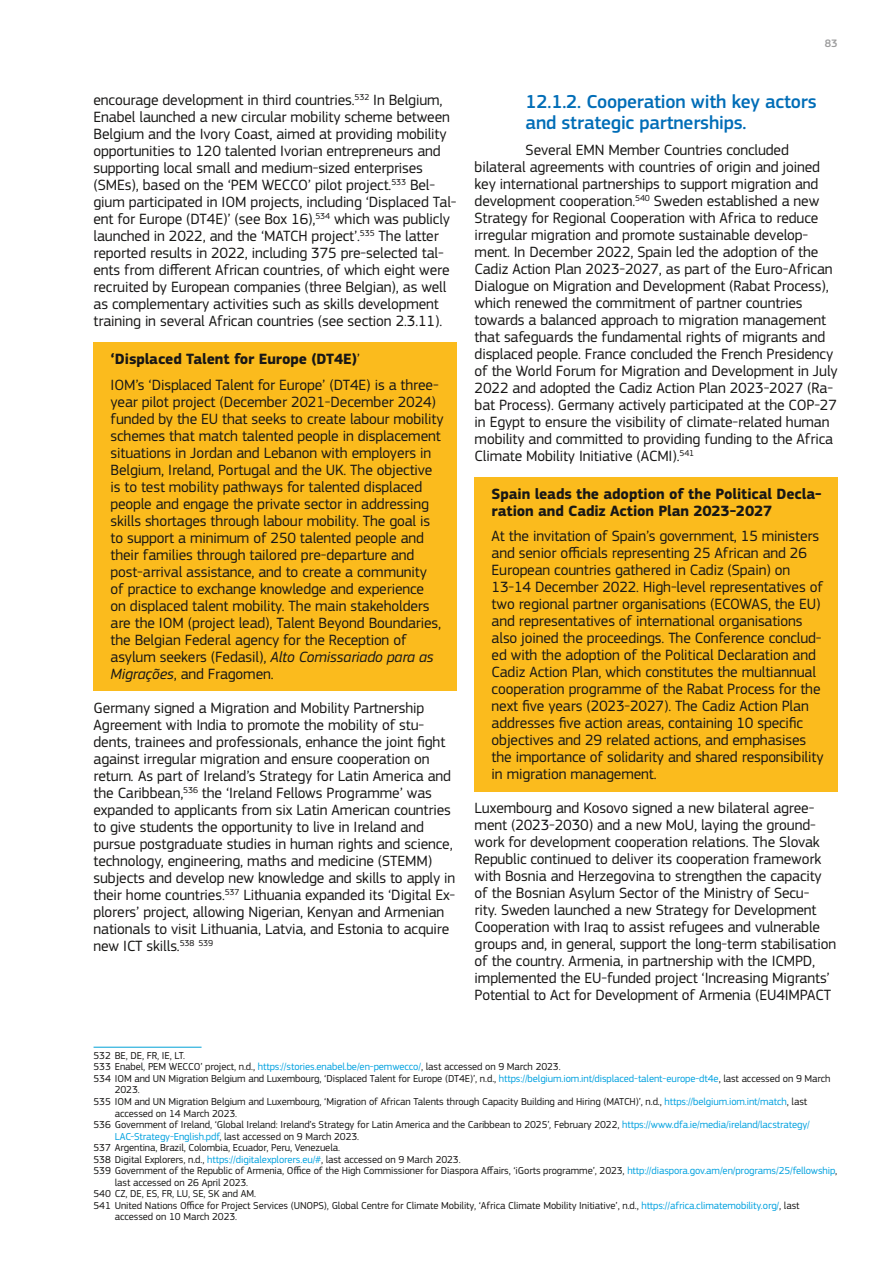
<style>
.page{position:relative;width:893px;height:1263px;background:#fff}
.page>*{position:absolute;margin:0;border:0;box-sizing:border-box;transform-origin:0 0}
.heading3{font:500 19.5px/21px "EC Square Sans Pro";letter-spacing:-.01em;color:#006db7}
.text_first{font:15.45px/17px "EC Square Sans Pro";letter-spacing:-.01em;color:#181716}
.text_yellow-box{font:15.45px/17px "EC Square Sans Pro";letter-spacing:-.01em;color:#181716}
.text_main{font:15.45px/17px "EC Square Sans Pro";letter-spacing:-.01em;color:#181716}
.text_yellow-box-2{font:700 15.45px/17px "EC Square Sans Pro";letter-spacing:-.01em;color:#181716}
.t1{font:500 11.25px "EC Square Sans Pro";color:#9c9c9d}
.footnote___source{font:10.5px/11.6px "EC Square Sans Pro";letter-spacing:-.01em;color:#181716}
.s1{font-weight:400}
.s2{font-style:italic}
.s3{color:#00a1df}
</style>
<div class="page">
<div style="left:94px;top:342px;width:363px;height:35px;background:#fbbb1d"></div>
<div style="left:94px;top:368px;width:363px;height:323px;background:#fbbb1d"></div>
<hr style="left:94px;top:1047px;width:108px;height:1px;background:#00a1d7">
<div style="left:475px;top:477px;width:363px;height:51px;background:#fbbb1d"></div>
<div style="left:475px;top:519px;width:363px;height:273px;background:#fbbb1d"></div>
<p class="t1" style="left:825px;top:37px;width:15px">83</p>
<p class="text_first" style="left:94px;top:92px;width:365px">encourage development in third countries.<sup>532</sup> In Belgium, Enabel launched a new circular mobility scheme between Belgium and the Ivory Coast, aimed at providing mobility opportunities to 120 talented Ivorian entrepreneurs and supporting local small and medium-sized enterprises (SMEs), based on the ‘PEM WECCO’ pilot project.<sup>533</sup> Bel&shy;gium participated in IOM projects, including ‘Displaced Tal&shy;ent for Europe (DT4E)’ (see Box 16),<sup>534</sup> which was publicly launched in 2022, and the ‘MATCH project’.<sup>535</sup> The latter reported results in 2022, including 375 pre-selected tal&shy;ents from different African countries, of which eight were recruited by European companies (three Belgian), as well as complementary activities such as skills development training in several African countries (see section 2.3.11).</p>
<p class="text_yellow-box-2" style="left:111px;top:351px;width:251px">‘Displaced Talent for Europe (DT4E)<span class="s1">’</span></p>
<p class="text_yellow-box" style="left:111px;top:376px;width:334px">IOM’s ‘Displaced Talent for Europe’ (DT4E) is a three&shy;year pilot project (December 2021-December 2024) funded by the EU that seeks to create labour mobility schemes that match talented people in displacement situations in Jordan and Lebanon with employers in Belgium, Ireland, Portugal and the UK. The objective is to test mobility pathways for talented displaced people and engage the private sector in addressing skills shortages through labour mobility. The goal is to support a minimum of 250 talented people and their families through tailored pre-departure and post-arrival assistance, and to create a community of practice to exchange knowledge and experience<br>on displaced talent mobility. The main stakeholders are the IOM (project lead), Talent Beyond Boundaries, the Belgian Federal agency for the Reception of asylum seekers (Fedasil), <span class="s2">Alto Comissariado para as Migrações</span>, and Fragomen.</p>
<p class="text_main" style="left:94px;top:699px;width:363px">Germany signed a Migration and Mobility Partnership Agreement with India to promote the mobility of stu&shy;dents, trainees and professionals, enhance the joint fight against irregular migration and ensure cooperation on return<span class="s2">.</span> As part of Ireland’s Strategy for Latin America and the Caribbean,<sup>536</sup> the ‘Ireland Fellows Programme’ was expanded to applicants from six Latin American countries to give students the opportunity to live in Ireland and pursue postgraduate studies in human rights and science, technology, engineering, maths and medicine (STEMM) subjects and develop new knowledge and skills to apply in their home countries.<sup>537</sup> Lithuania expanded its ‘Digital Ex&shy;plorers’ project, allowing Nigerian, Kenyan and Armenian nationals to visit Lithuania, Latvia, and Estonia to acquire new ICT skills.<sup>538</sup> <sup>539</sup></p>
<h2 class="heading3" style="left:526px;top:92px;width:293px">12.1.2. Cooperation with key actors and strategic partnerships.</h2>
<p class="text_first" style="left:475px;top:141px;width:365px;text-indent:51px">Several EMN Member Countries concluded bilateral agreements with countries of origin and joined key international partnerships to support migration and development cooperation.<sup>540</sup> Sweden established a new Strategy for Regional Cooperation with Africa to reduce irregular migration and promote sustainable develop&shy;ment. In December 2022, Spain led the adoption of the Cadiz Action Plan 2023-2027, as part of the Euro-African Dialogue on Migration and Development (Rabat Process), which renewed the commitment of partner countries towards a balanced approach to migration management that safeguards the fundamental rights of migrants and displaced people. France concluded the French Presidency of the World Forum for Migration and Development in July 2022 and adopted the Cadiz Action Plan 2023-2027 (Ra&shy;bat Process). Germany actively participated at the COP-27 in Egypt to ensure the visibility of climate-related human mobility and committed to providing funding to the Africa Climate Mobility Initiative (ACMI).<sup>541</sup></p>
<p class="text_yellow-box-2" style="left:492px;top:486px;width:331px">Spain leads the adoption of the Political Decla&shy;ration and Cadiz Action Plan 2023-2027</p>
<p class="text_yellow-box" style="left:492px;top:528px;width:333px">At the invitation of Spain’s government, 15 ministers and senior officials representing 25 African and 26<br>European countries gathered in Cadiz (Spain) on 13-14 December 2022. High-level representatives of two regional partner organisations (ECOWAS, the EU) and representatives of international organisations also joined the proceedings. The Conference conclud&shy;ed with the adoption of the Political Declaration and Cadiz Action Plan, which constitutes the multiannual cooperation programme of the Rabat Process for the next five years (2023-2027). The Cadiz Action Plan addresses five action areas, containing 10 specific objectives and 29 related actions, and emphasises the importance of solidarity and shared responsibility in migration management.</p>
<p class="text_main" style="left:475px;top:800px;width:363px">Luxembourg and Kosovo signed a new bilateral agree&shy;ment (2023-2030) and a new MoU, laying the ground&shy;work for development cooperation relations. The Slovak Republic continued to deliver its cooperation framework with Bosnia and Herzegovina to strengthen the capacity of the Bosnian Asylum Sector of the Ministry of Secu-<br>rity. Sweden launched a new Strategy for Development Cooperation with Iraq to assist refugees and vulnerable groups and, in general, support the long-term stabilisation of the country. Armenia, in partnership with the ICMPD, implemented the EU-funded project ‘Increasing Migrants’ Potential to Act for Development of Armenia (EU4IMPACT</p>
<p class="footnote___source" style="left:94px;top:1049px;width:93px">532 BE, DE, FR, IE, LT.</p>
<p class="footnote___source" style="left:94px;top:1061px;width:469px">533 Enabel, PEM WECCO’ project, n.d., <span class="s3">https://stories.enabel.be/en-pemwecco/</span>, last accessed on 9 March 2023.</p>
<p class="footnote___source" style="left:115px;top:1073px;width:717px;text-indent:-21px">534 IOM and UN Migration Belgium and Luxembourg, ‘Displaced Talent for Europe (DT4E)’, n.d., <span class="s3">https://belgium.iom.int/displaced-talent-europe-dt4e</span>, last accessed on 9 March<br>2023.</p>
<p class="footnote___source" style="left:115px;top:1096px;width:694px;text-indent:-21px">535 IOM and UN Migration Belgium and Luxembourg, ‘Migration of African Talents through Capacity Building and Hiring (MATCH)’, n.d., <span class="s3">https://belgium.iom.int/match</span>, last accessed on 14 March 2023.</p>
<p class="footnote___source" style="left:115px;top:1119px;width:697px;text-indent:-21px">536 Government of Ireland, ‘Global Ireland: Ireland’s Strategy for Latin America and the Caribbean to 2025’<span class="s2">,</span> February 2022, <span class="s3">https://www.dfa.ie/media/ireland/lacstrategy/<br>LAC-Strategy-English.pdf</span>, last accessed on 9 March 2023.</p>
<p class="footnote___source" style="left:94px;top:1142px;width:248px">537 Argentina, Brazil, Colombia, Ecuador, Peru, Venezuela.</p>
<p class="footnote___source" style="left:94px;top:1153px;width:369px">538 Digital Explorers, n.d., <span class="s3">https://digitalexplorers.eu/#</span>, last accessed on 9 March 2023.</p>
<p class="footnote___source" style="left:115px;top:1165px;width:724px;text-indent:-21px">539 Government of the Republic of Armenia, Office of the High Commissioner for Diaspora Affairs, ‘iGorts programme’, 2023, <span class="s3">http://diaspora.gov.am/en/programs/25/fellowship</span>, last accessed on 26 April 2023.</p>
<p class="footnote___source" style="left:94px;top:1188px;width:164px">540 CZ, DE, ES, FR, LU, SE, SK and AM.</p>
<p class="footnote___source" style="left:115px;top:1200px;width:686px;text-indent:-21px">541 United Nations Office for Project Services (UNOPS), Global Centre for Climate Mobility, ‘Africa Climate Mobility Initiative’, n.d., <span class="s3">https://africa.climatemobility.org/</span>, last accessed on 10 March 2023.</p>
</div>
